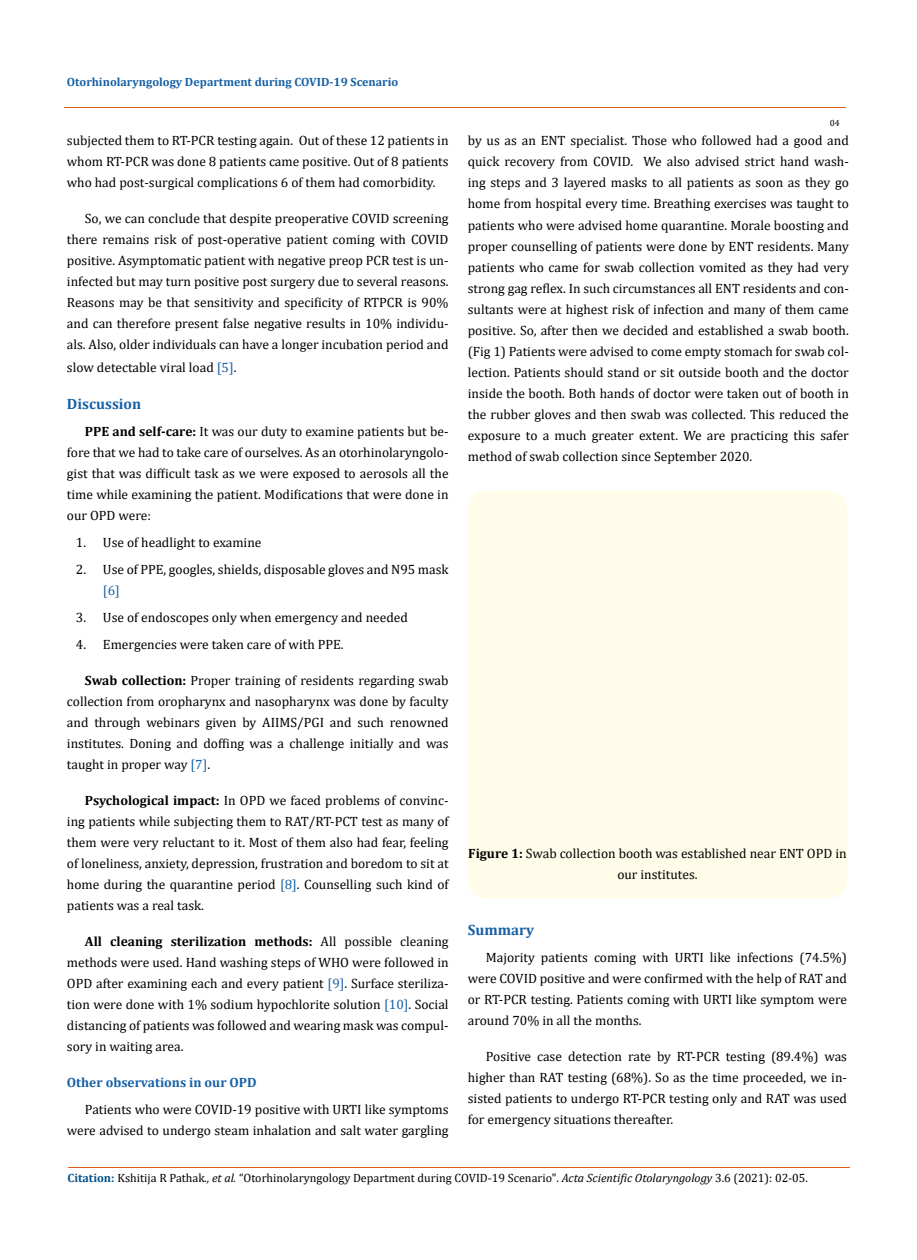
<style>
.page{position:relative;width:917px;height:1260px;background:#fff}
.page>*{position:absolute;margin:0;border:0;box-sizing:border-box;transform-origin:0 0}
.t1{font:700 15px "Cambria";color:#1560a6}
.t2{font:13.5px/21px "Cambria";color:#000;text-align:justify}
.t3{font:700 13.5px "Cambria";color:#1560a6}
.t4{font:13.5px "Cambria";color:#1560a6}
.t5{font:12px "Cambria";color:#000}
.t6{font:700 12px "Cambria";color:#1560a6}
.t7{font:9px "Cambria";color:#000}
.s1{color:#1560a6}
.s2{font-weight:700}
.s3{font-weight:700;color:#035089}
.s4{font-style:italic}
</style>
<div class="page">
<div style="left:468px;top:491px;width:379px;height:407px;background:#fffde9;border-radius:18px"></div>
<hr style="left:64px;top:108px;width:781px;height:1px;background:#e05d1a">
<hr style="left:68px;top:1167px;width:781px;height:1px;background:#e05d1a">
<p class="t6" style="left:67px;top:73px;width:333px">Otorhinolaryngology Department during COVID-19 Scenario</p>
<p class="t2" style="left:67px;top:130px;width:383px">subjected them to RT-PCR testing again. Out of these 12 patients in whom RT-PCR was done 8 patients came positive. Out of 8 patients who had post-surgical complications 6 of them had comorbidity.</p>
<p class="t2" style="left:67px;top:208px;width:383px;text-indent:18px">So, we can conclude that despite preoperative COVID screening there remains risk of post-operative patient coming with COVID positive. Asymptomatic patient with negative preop PCR test is un&shy;infected but may turn positive post surgery due to several reasons.<br>Reasons may be that sensitivity and specificity of RTPCR is 90% and can therefore present false negative results in 10% individu&shy;als. Also, older individuals can have a longer incubation period and</p>
<p class="t2" style="left:67px;top:357px;width:171px">slow detectable viral load <span class="s1">[5]</span>.</p>
<p class="t1" style="left:67px;top:394px;width:76px">Discussion</p>
<p class="t2" style="left:67px;top:421px;width:383px;text-indent:18px"><span class="s2">PPE and self-care:</span> It was our duty to examine patients but be&shy;fore that we had to take care of ourselves. As an otorhinolaryngolo&shy;gist that was difficult task as we were exposed to aerosols all the time while examining the patient. Modifications that were done in our OPD were:</p>
<p class="t2" style="left:76px;top:532px;width:187px">1. Use of headlight to examine</p>
<p class="t2" style="left:76px;top:559px;width:374px">2. Use of PPE, googles, shields, disposable gloves and N95 mask</p>
<p class="t4" style="left:103px;top:582px;width:18px">[6]</p>
<p class="t2" style="left:76px;top:606px;width:333px">3. Use of endoscopes only when emergency and needed</p>
<p class="t2" style="left:76px;top:633px;width:269px">4. Emergencies were taken care of with PPE.</p>
<p class="t2" style="left:67px;top:669px;width:383px;text-indent:18px"><span class="s2">Swab collection:</span> Proper training of residents regarding swab collection from oropharynx and nasopharynx was done by faculty and through webinars given by AIIMS/PGI and such renowned institutes. Doning and doffing was a challenge initially and was taught in proper way <span class="s1">[7]</span>.</p>
<p class="t2" style="left:67px;top:790px;width:383px;text-indent:18px"><span class="s2">Psychological impact:</span> In OPD we faced problems of convinc&shy;ing patients while subjecting them to RAT/RT-PCT test as many of them were very reluctant to it. Most of them also had fear, feeling of loneliness, anxiety, depression, frustration and boredom to sit at home during the quarantine period <span class="s1">[8]</span>. Counselling such kind of patients was a real task.</p>
<p class="t2" style="left:67px;top:931px;width:383px;text-indent:18px"><span class="s2">All cleaning sterilization methods:</span> All possible cleaning methods were used. Hand washing steps of WHO were followed in OPD after examining each and every patient <span class="s1">[9]</span>. Surface steriliza&shy;tion were done with 1% sodium hypochlorite solution <span class="s1">[10]</span>. Social distancing of patients was followed and wearing mask was compul&shy;sory in waiting area.</p>
<p class="t3" style="left:67px;top:1073px;width:191px">Other observations in our OPD</p>
<p class="t2" style="left:67px;top:1099px;width:383px;text-align:right">Patients who were COVID-19 positive with URTI like symptoms were advised to undergo steam inhalation and salt water gargling</p>
<p class="t7" style="left:829px;top:118px;width:11px">04</p>
<p class="t2" style="left:468px;top:130px;width:382px">by us as an ENT specialist. Those who followed had a good and quick recovery from COVID. We also advised strict hand wash&shy;ing steps and 3 layered masks to all patients as soon as they go home from hospital every time. Breathing exercises was taught to patients who were advised home quarantine. Morale boosting and proper counselling of patients were done by ENT residents. Many patients who came for swab collection vomited as they had very strong gag reflex. In such circumstances all ENT residents and con&shy;sultants were at highest risk of infection and many of them came positive. So, after then we decided and established a swab booth. (Fig 1) Patients were advised to come empty stomach for swab col&shy;lection. Patients should stand or sit outside booth and the doctor inside the booth. Both hands of doctor were taken out of booth in the rubber gloves and then swab was collected. This reduced the exposure to a much greater extent. We are practicing this safer method of swab collection since September 2020.</p>
<p class="t2" style="left:468px;top:843px;width:380px;text-align:center"><span class="s2">Figure 1:</span> Swab collection booth was established near ENT OPD in our institutes.</p>
<p class="t1" style="left:468px;top:919px;width:68px">Summary</p>
<p class="t2" style="left:468px;top:947px;width:381px;text-indent:18px">Majority patients coming with URTI like infections (74.5%) were COVID positive and were confirmed with the help of RAT and or RT-PCR testing. Patients coming with URTI like symptom were around 70% in all the months.</p>
<p class="t2" style="left:468px;top:1046px;width:381px;text-indent:18px">Positive case detection rate by RT-PCR testing (89.4%) was higher than RAT testing (68%). So as the time proceeded, we in&shy;sisted patients to undergo RT-PCR testing only and RAT was used for emergency situations thereafter.</p>
<p class="t5" style="left:68px;top:1171px;width:742px"><span class="s3">Citation:</span> Kshitija R Pathak<span class="s4">., et al.</span> “Otorhinolaryngology Department during COVID-19 Scenario". <span class="s4">Acta Scientific Otolaryngology</span> 3.6 (2021): 02-05.</p>
</div>
